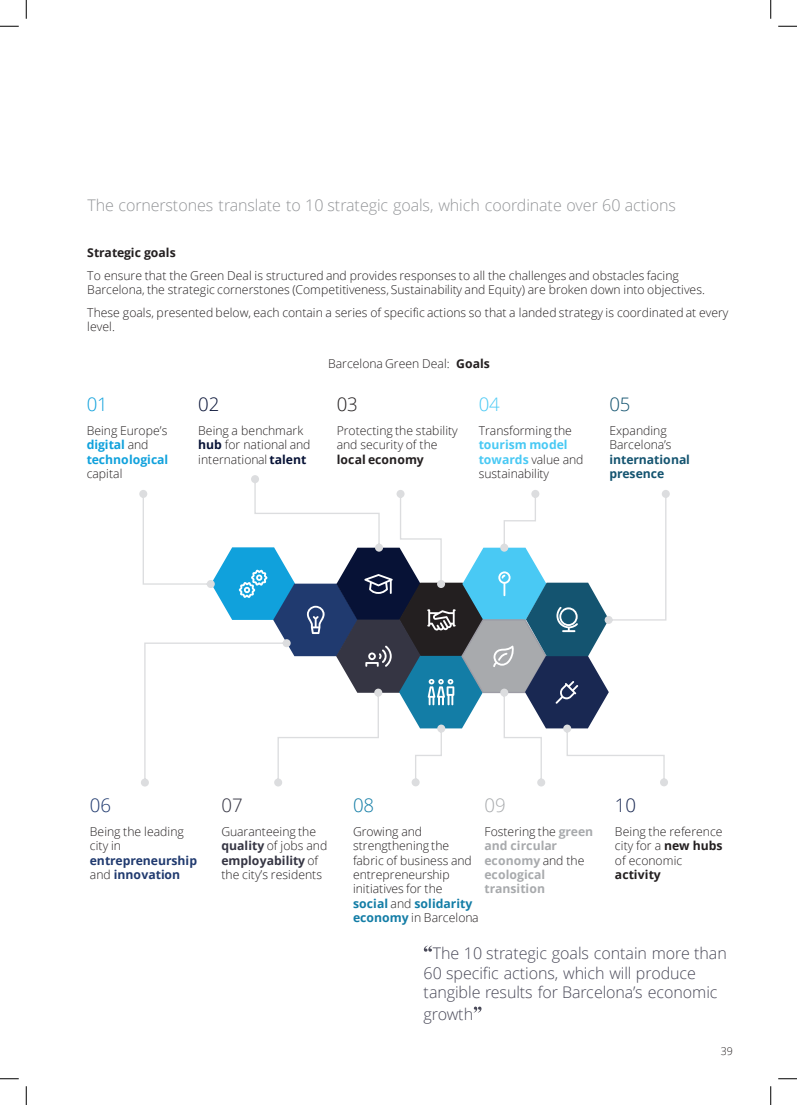
<style>
.page{position:relative;width:797px;height:1105px;background:#fff}
.page>*{position:absolute;margin:0;border:0;box-sizing:border-box;transform-origin:0 0}
.t1{font:300 18.62px "Open Sans";color:#203a6f}
.t2{font:300 18.62px "Open Sans";color:#a8aaad}
.t3{font:300 18.62px "Open Sans";color:#137da6}
.t4{font:300 18.62px "Open Sans";color:#10a1dc}
.t5{font:300 18.62px "Open Sans";color:#145470}
.t6{font:300 18.62px "Open Sans";color:#231f20}
.t7{font:300 18.62px "Open Sans";color:#071236}
.t8{font:300 18.62px "Open Sans";color:#49c9f4}
.t9{font:300 18.62px "Open Sans";color:#353543}
.t10{font:300 18.62px "Open Sans";color:#192852}
.t11{font:300 16.12px "Open Sans";letter-spacing:-.005em;color:#494958}
.t12{font:300 16px/19.4px "Open Sans";letter-spacing:-.005em;color:#494958}
.t13{font:300 16px "Open Sans";letter-spacing:-.005em;color:#939598}
.t14{font:300 12.25px/14.5px "Open Sans";letter-spacing:.005em;color:#231f20}
.t15{font:700 12.25px/14.5px "Open Sans";letter-spacing:.005em;color:#a8aaad}
.t16{font:700 12.25px/14.5px "Open Sans";color:#10a1dc}
.t17{font:700 12.25px "Open Sans";color:#231f20}
.t18{font:700 12.25px/14.5px "Open Sans";color:#203a6f}
.t19{font:700 12.25px/14.5px "Open Sans";color:#145470}
.t20{font:300 10.62px "Open Sans";color:#231f20}
.s1{font-weight:300;color:#231f20}
.s2{font-weight:700;color:#071236}
.s3{font-weight:700}
.s4{font-weight:700;color:#49c9f4}
.s5{font-weight:700;color:#353543}
.s6{font-weight:700;color:#137da6}
</style>
<div class="page">
<img style="left:423px;top:945px;width:9px;height:7px">
<img style="left:473px;top:1006px;width:9px;height:7px">
<svg style="left:139px;top:475px;width:530px;height:311px"></svg>
<svg style="left:0;top:25px;width:19px;height:2px"></svg>
<svg style="left:778px;top:25px;width:19px;height:2px"></svg>
<svg style="left:0;top:1078px;width:19px;height:1px"></svg>
<svg style="left:778px;top:1078px;width:19px;height:1px"></svg>
<svg style="left:25px;top:0;width:2px;height:19px"></svg>
<svg style="left:25px;top:1086px;width:2px;height:19px"></svg>
<svg style="left:770px;top:0;width:1px;height:19px"></svg>
<svg style="left:770px;top:1086px;width:1px;height:19px"></svg>
<h3 class="t13" style="left:87px;top:194px;width:590px">The cornerstones translate to 10 strategic goals, which coordinate over 60 actions</h3>
<p class="t17" style="left:87px;top:244px;width:90px">Strategic goals</p>
<p class="t14" style="left:87px;top:268px;width:619px">To ensure that the Green Deal is structured and provides responses to all the challenges and obstacles facing<br>Barcelona, the strategic cornerstones (Competitiveness, Sustainability and Equity) are broken down into objectives.</p>
<p class="t14" style="left:87px;top:305px;width:642px">These goals, presented below, each contain a series of specific actions so that a landed strategy is coordinated at every level.</p>
<h1 class="t4" style="left:87px;top:391px;width:23px">01</h1>
<p class="t16" style="left:87px;top:423px;width:83px"><span class="s1">Being Europe’s </span>digital <span class="s1">and </span>technological</p>
<p class="t14" style="left:87px;top:466px;width:37px">capital</p>
<h1 class="t7" style="left:198px;top:391px;width:23px">02</h1>
<p class="t14" style="left:198px;top:423px;width:114px">Being a benchmark <span class="s2">hub</span> for national and international <span class="s2">talent</span></p>
<p class="t14" style="left:328px;top:356px;width:163px">Barcelona Green Deal: <span class="s3">Goals</span></p>
<h1 class="t6" style="left:337px;top:391px;width:23px">03</h1>
<p class="t14" style="left:337px;top:423px;width:123px">Protecting the stability and security of the</p>
<p class="t17" style="left:337px;top:451px;width:89px">local economy</p>
<h1 class="t8" style="left:478px;top:391px;width:23px">04</h1>
<p class="t14" style="left:478px;top:423px;width:95px">Transforming the</p>
<p class="t14" style="left:478px;top:437px;width:106px"><span class="s4">tourism model towards</span> value and sustainability</p>
<h1 class="t5" style="left:609px;top:391px;width:23px">05</h1>
<p class="t14" style="left:609px;top:423px;width:64px">Expanding<br>Barcelona’s</p>
<p class="t19" style="left:609px;top:452px;width:82px">international presence</p>
<h1 class="t1" style="left:90px;top:792px;width:23px">06</h1>
<p class="t14" style="left:90px;top:824px;width:95px">Being the leading city in</p>
<p class="t18" style="left:90px;top:852px;width:109px">entrepreneurship <span class="s1">and</span> innovation</p>
<h1 class="t9" style="left:221px;top:792px;width:23px">07</h1>
<p class="t14" style="left:221px;top:824px;width:107px">Guaranteeing the <span class="s5">quality</span> of jobs and <span class="s5">employability</span> of the city’s residents</p>
<h1 class="t3" style="left:353px;top:792px;width:23px">08</h1>
<p class="t14" style="left:353px;top:824px;width:127px">Growing and strengthening the fabric of business and entrepreneurship initiatives for the <span class="s6">social</span> and <span class="s6">solidarity economy</span> in Barcelona</p>
<h1 class="t2" style="left:484px;top:792px;width:23px">09</h1>
<p class="t15" style="left:484px;top:824px;width:110px"><span class="s1">Fostering the</span> green and circular economy <span class="s1">and the </span>ecological transition</p>
<h1 class="t10" style="left:615px;top:792px;width:23px">10</h1>
<p class="t14" style="left:615px;top:824px;width:109px;text-align:justify">Being the reference city for a <span class="s3">new hubs </span>of economic</p>
<p class="t17" style="left:615px;top:866px;width:47px">activity</p>
<h3 class="t12" style="left:423px;top:943px;width:305px;text-indent:9px">The 10 strategic goals contain more than<br>60 specific actions, which will produce tangible results for Barcelona’s economic</h3>
<h2 class="t11" style="left:423px;top:1003px;width:51px">growth</h2>
<p class="t20" style="left:720px;top:1044px;width:14px">39</p>
</div>
